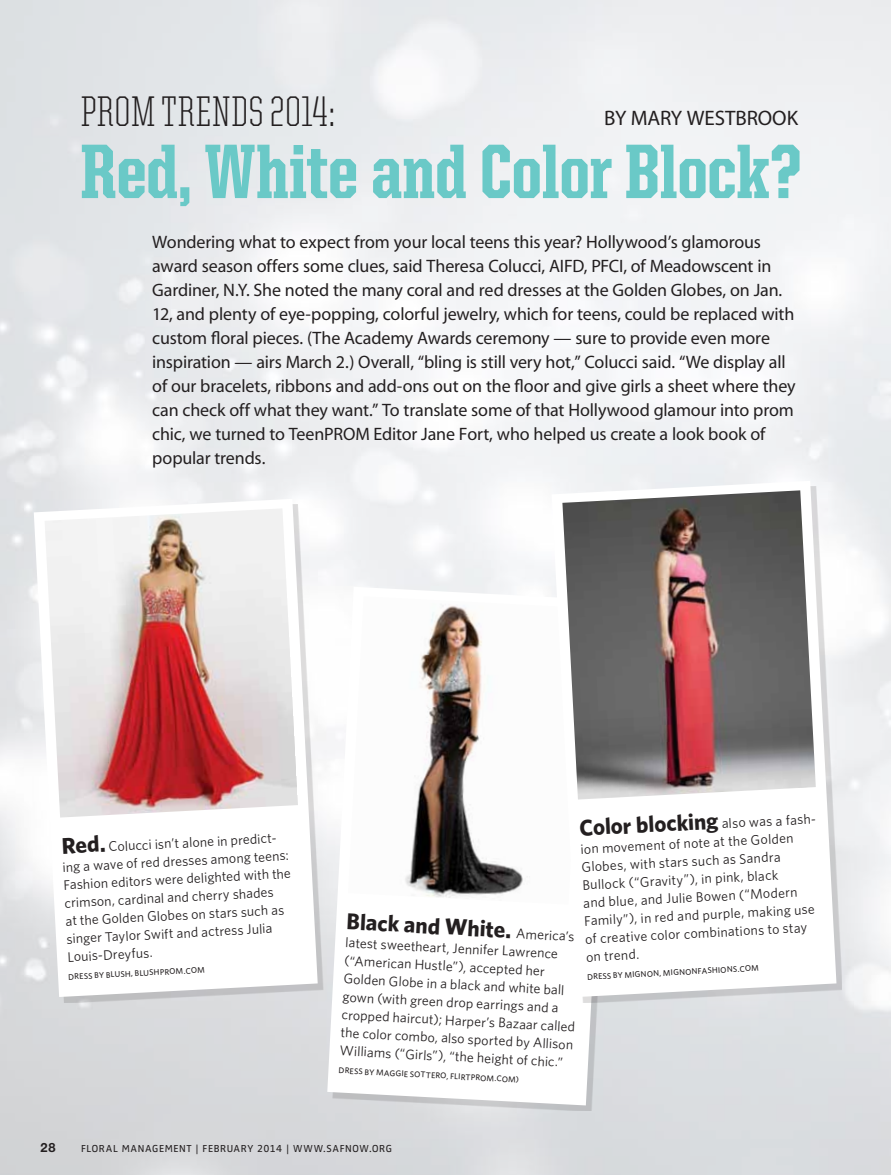
<style>
.page{position:relative;width:891px;height:1175px;background:#fff}
.page>*{position:absolute;margin:0;border:0;box-sizing:border-box;transform-origin:0 0}
.t1{font:800 77.4px "United Serif Cond";color:#6ac9c7}
.t2{font:300 42.9px "United Serif Cond";letter-spacing:.005em;color:#231f20}
.t3{font:700 22.8px "Whitney";color:#231f20}
.t4{font:21px "Myriad";color:#231f20}
.t5{font:18px/24px "Myriad";letter-spacing:-.01em;color:#231f20}
.t6{font:13.8px/18px "Whitney";color:#231f20}
.t7{font:700 12.75px "Helvetica Neue";color:#231f20}
.t8{font:10.5px "Zwo";letter-spacing:.055em;color:#231f20}
.t9{font:500 8.25px "Whitney";color:#231f20}
.s1{font-weight:700;font-size:22.8px}
.s2{font-weight:400;font-size:13.8px}
</style>
<div class="page">
<svg style="left:327px;top:587px;width:285px;height:518px"></svg>
<img style="left:348px;top:596px;width:204px;height:308px">
<div style="left:557px;top:486px;width:285px;height:516px;background:#231f20;opacity:.15"></div>
<svg style="left:552px;top:481px;width:284px;height:516px"></svg>
<img style="left:562px;top:490px;width:254px;height:309px">
<div style="left:39px;top:504px;width:284px;height:498px;background:#231f20;opacity:.15"></div>
<svg style="left:34px;top:499px;width:284px;height:498px"></svg>
<img style="left:45px;top:508px;width:253px;height:309px">
<h2 class="t2" style="left:81px;top:90px;width:256px">PROM TRENDS 2014:</h2>
<h1 class="t1" style="left:81px;top:131px;width:722px">Red, White and Color Block?</h1>
<p class="t4" style="left:604px;top:108px;width:56px">By Mary</p>
<p class="t4" style="left:687px;top:108px;width:31px">Westbroo</p>
<p class="t4" style="left:787px;top:108px;width:13px">k</p>
<p class="t5" style="left:152px;top:230px;width:645px">Wondering what to expect from your local teens this year? Hollywood’s glamorous award season offers some clues, said Theresa Colucci, AIFD, PFCI, of Meadowscent in Gardiner, N.Y. She noted the many coral and red dresses at the Golden Globes, on Jan.<br>12, and plenty of eye-popping, colorful jewelry, which for teens, could be replaced with custom floral pieces. (The Academy Awards ceremony — sure to provide even more inspiration — airs March 2.) Overall, “bling is still very hot,” Colucci said. “We display all of our bracelets, ribbons and add-ons out on the floor and give girls a sheet where they can check off what they want.” To translate some of that Hollywood glamour into prom chic, we turned to TeenPROM Editor Jane Fort, who helped us create a look book of popular trends.</p>
<p class="t6" style="left:61px;top:839px;width:229px;rotate:-3deg"><span class="s1">Red.</span> Colucci isn’t alone in predict&shy;ing a wave of red dresses among teens:<br>Fashion editors were delighted with the crimson, cardinal and cherry shades<br>at the Golden Globes on stars such as singer Taylor Swift and actress Julia Louis-Dreyfus.</p>
<p class="t9" style="left:68px;top:971px;width:138px;rotate:-3deg">Dress by BLU SH, blushprom.com</p>
<p class="t3" style="left:579px;top:814px;width:240px;rotate:-3deg">Color blocking <span class="s2">also was a fash-</span></p>
<p class="t6" style="left:580px;top:839px;width:232px;rotate:-3deg">ion movement of note at the Golden<br>Globes, with stars such as Sandra<br>Bullock (“Gravity”), in pink, black<br>and blue, and Julie Bowen (“Modern<br>Family”), in red and purple, making use of creative color combinations to stay on trend.</p>
<p class="t9" style="left:587px;top:971px;width:173px;rotate:-3deg">Dress by Mignon, MignonFashions.com</p>
<p class="t3" style="left:347px;top:907px;width:230px;rotate:3deg">Black and White. <span class="s2">America’s</span></p>
<p class="t6" style="left:346px;top:933px;width:235px;rotate:3deg">latest sweetheart, Jennifer Lawrence (“American Hustle”), accepted her Golden Globe in a black and white ball gown (with green drop earrings and a cropped haircut); Harper’s Bazaar called the color combo, also sported by Allison Williams (“Girls”), “the height of chic.”</p>
<p class="t9" style="left:339px;top:1065px;width:182px;rotate:3deg">Dress by Maggie Sottero, Flirtprom.com)</p>
<p class="t7" style="left:40px;top:1140px;width:17px">28</p>
<p class="t8" style="left:81px;top:1142px;width:312px">FLORAL MANAGEMENT | FEBRUARY 2014 | WWW.SAFNOW.ORG</p>
</div>
